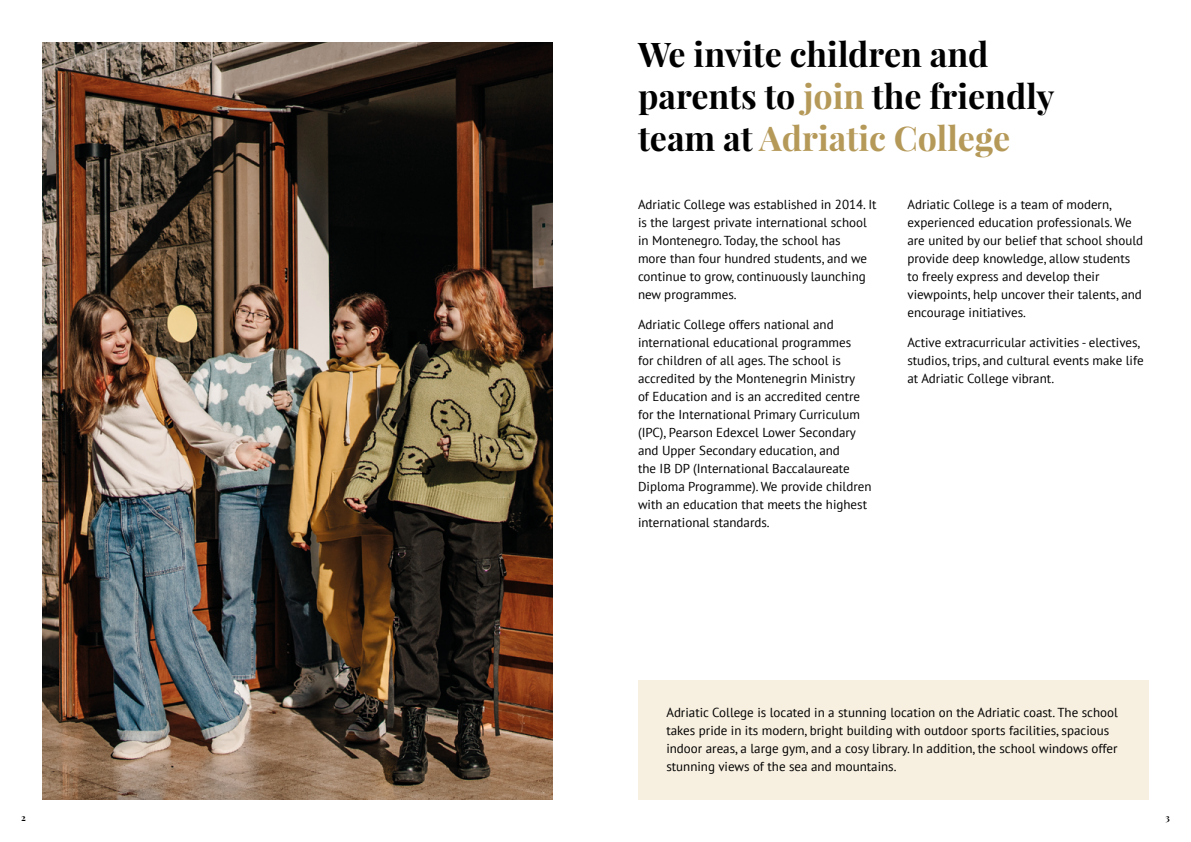
<style>
.page{position:relative;width:1191px;height:842px;background:#fff}
.page>*{position:absolute;margin:0;border:0;box-sizing:border-box;transform-origin:0 0}
.t1{font:700 34px/42px "Playfair Display";color:#000}
.t2{font:13px/18px "PT Sans";color:#000}
.t3{font:700 9px "Playfair Display";color:#000}
.s1{color:#b59959}
</style>
<div class="page">
<img style="left:43px;top:43px;width:510px;height:756px">
<div style="left:638px;top:680px;width:510px;height:119px;background:#f7efdf"></div>
<h1 class="t1" style="left:638px;top:33px;width:418px">We invite children and parents to <span class="s1">join</span> the friendly team at <span class="s1">Adriatic College</span></h1>
<p class="t2" style="left:638px;top:195px;width:240px">Adriatic College was established in 2014. It is the largest private international school in Montenegro. Today, the school has<br>more than four hundred students, and we continue to grow, continuously launching new programmes.</p>
<p class="t2" style="left:638px;top:315px;width:235px">Adriatic College offers national and international educational programmes<br>for children of all ages. The school is accredited by the Montenegrin Ministry<br>of Education and is an accredited centre for the International Primary Curriculum (IPC), Pearson Edexcel Lower Secondary and Upper Secondary education, and<br>the IB DP (International Baccalaureate Diploma Programme). We provide children with an education that meets the highest international standards.</p>
<p class="t2" style="left:907px;top:196px;width:237px">Adriatic College is a team of modern, experienced education professionals. We are united by our belief that school should provide deep knowledge, allow students to freely express and develop their viewpoints, help uncover their talents, and encourage initiatives.</p>
<p class="t2" style="left:907px;top:333px;width:238px">Active extracurricular activities - electives, studios, trips, and cultural events make life at Adriatic College vibrant.</p>
<p class="t2" style="left:666px;top:703px;width:453px">Adriatic College is located in a stunning location on the Adriatic coast. The school takes pride in its modern, bright building with outdoor sports facilities, spacious indoor areas, a large gym, and a cosy library. In addition, the school windows offer stunning views of the sea and mountains.</p>
<p class="t3" style="left:21px;top:812px;width:6px">2</p>
<p class="t3" style="left:1165px;top:812px;width:6px">3</p>
</div>
